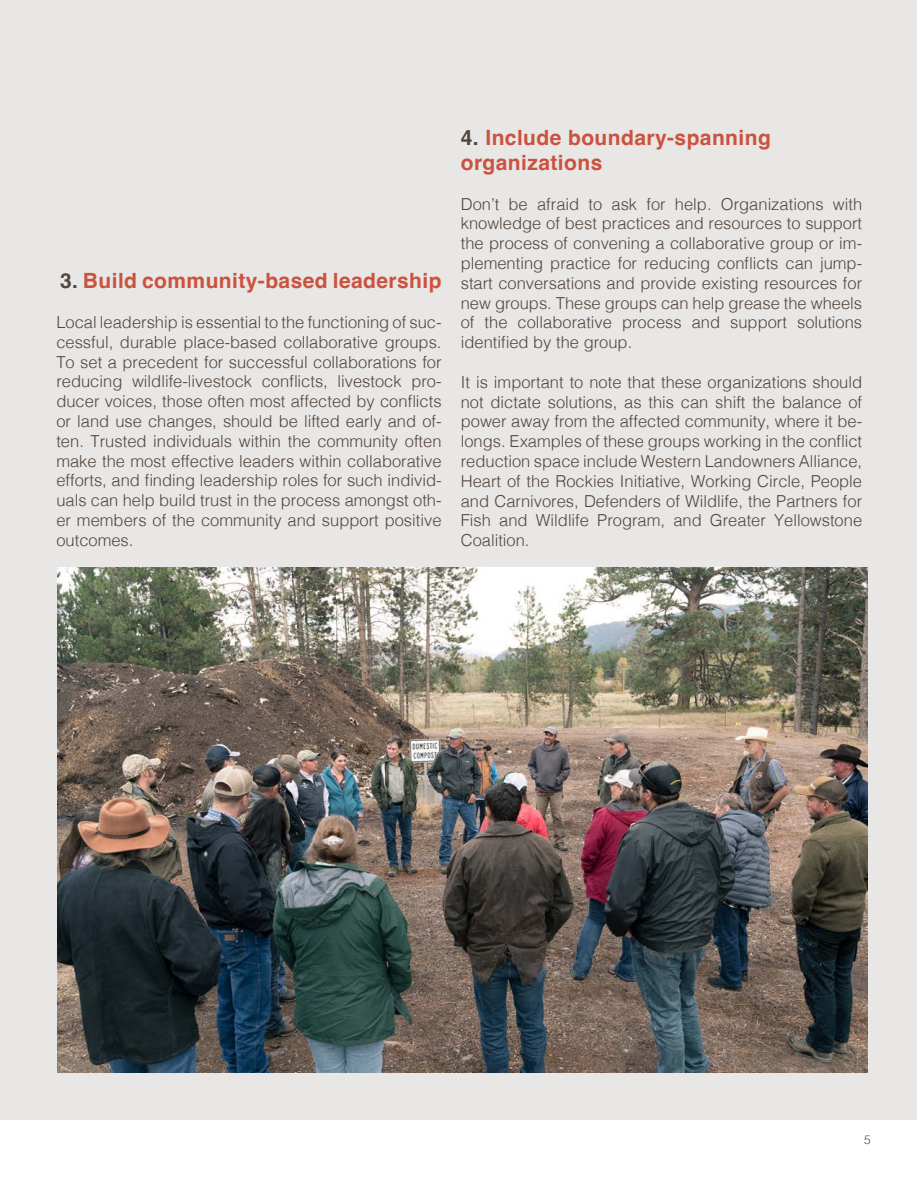
<style>
.page{position:relative;width:918px;height:1188px;background:#fff}
.page>*{position:absolute;margin:0;border:0;box-sizing:border-box;transform-origin:0 0}
.t1{font:700 21px/25.2px "Helvetica";letter-spacing:.02em;color:#cb523e}
.t2{font:300 16.5px/19.8px "Helvetica";color:#53453c;text-align:justify}
.t3{font:300 12px "Helvetica";color:#53453c}
.s1{color:#53453c}
</style>
<div class="page">
<div style="left:0;top:0;width:916px;height:1120px;background:#e8e7e5"></div>
<img style="left:58px;top:567px;width:809px;height:506px">
<p class="t1" style="left:60px;top:271px;width:383px"><span class="s1">3.</span> Build community-based leadership</p>
<p class="t2" style="left:56px;top:311px;width:387px">Local leadership is essential to the functioning of suc&shy;cessful, durable place-based collaborative groups.<br>To set a precedent for successful collaborations for reducing wildlife-livestock conflicts, livestock pro&shy;ducer voices, those often most affected by conflicts or land use changes, should be lifted early and of&shy;ten. Trusted individuals within the community often make the most effective leaders within collaborative efforts, and finding leadership roles for such individ&shy;uals can help build trust in the process amongst oth&shy;er members of the community and support positive outcomes.</p>
<p class="t1" style="left:461px;top:127px;width:312px"><span class="s1">4.</span> Include boundary-spanning organizations</p>
<p class="t2" style="left:461px;top:193px;width:403px">Don’t be afraid to ask for help. Organizations with knowledge of best practices and resources to support the process of convening a collaborative group or im&shy;plementing practice for reducing conflicts can jump&shy;start conversations and provide existing resources for new groups. These groups can help grease the wheels of the collaborative process and support solutions identified by the group.</p>
<p class="t2" style="left:461px;top:371px;width:403px">It is important to note that these organizations should not dictate solutions, as this can shift the balance of power away from the affected community, where it be&shy;longs. Examples of these groups working in the conflict reduction space include Western Landowners Alliance, Heart of the Rockies Initiative, Working Circle, People and Carnivores, Defenders of Wildlife, the Partners for Fish and Wildlife Program, and Greater Yellowstone Coalition.</p>
<p class="t3" style="left:864px;top:1130px;width:8px">5</p>
</div>
